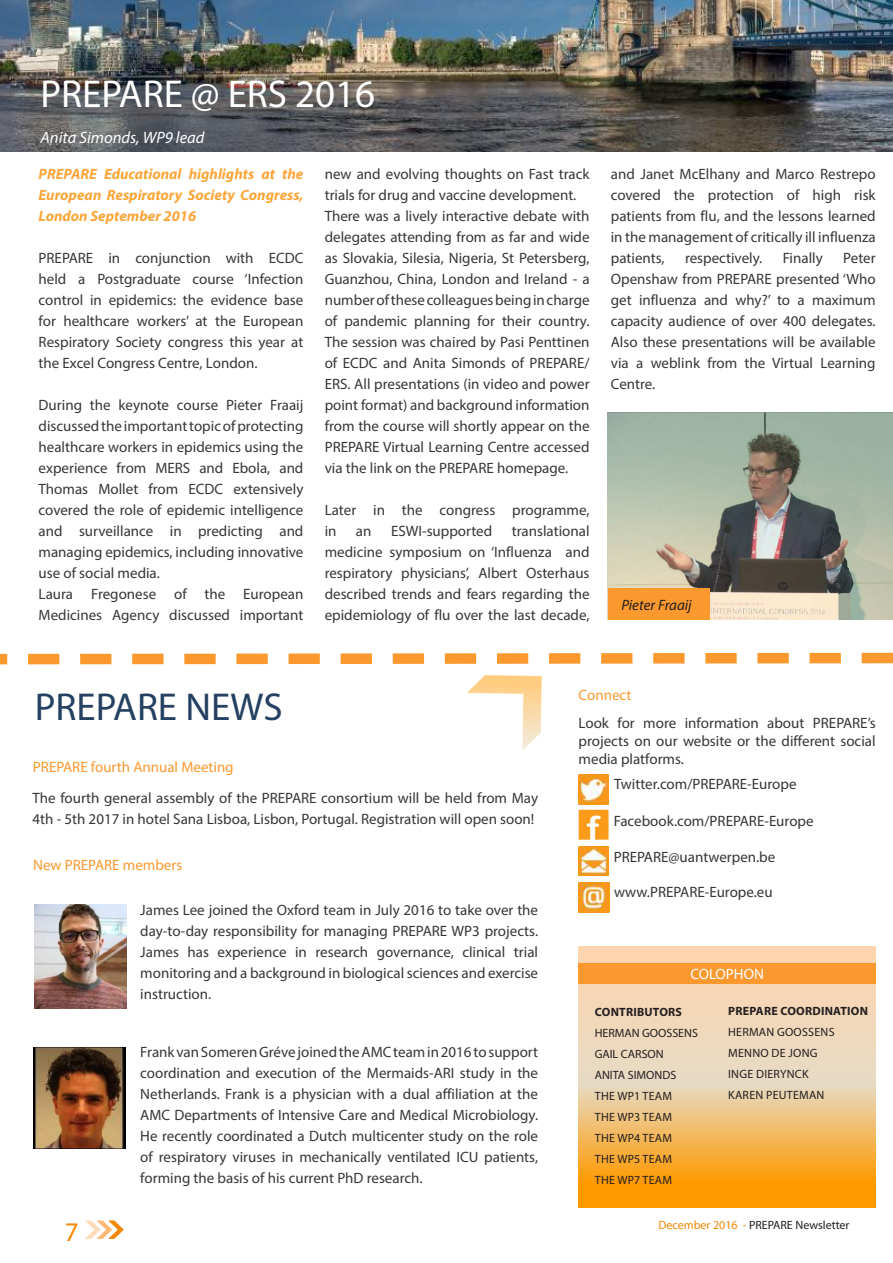
<style>
.page{position:relative;width:893px;height:1263px;background:#fff}
.page>*{position:absolute;margin:0;border:0;box-sizing:border-box;transform-origin:0 0}
.t1{font:39px "Myriad Pro";color:#fff}
.t2{font:39px "Myriad Pro";color:#254061}
.t3{font:36px "Arial Rounded MT Bold";color:#fff}
.t4{font:27px "Myriad Pro";color:#f48805}
.t5{font:italic 16.5px "Myriad Pro";color:#fff}
.t6{font:15px/21px "Myriad Pro";color:#393535;text-align:justify}
.t7{font:italic 700 15px/21px "Myriad Pro";color:#fda538;text-align:justify}
.t8{font:15px "Myriad Pro";color:#fb992f}
.t9{font:italic 15px "Myriad Pro";color:#241f1f}
.t10{font:15px "Myriad Pro";color:#fff}
.t11{font:12px/21px "Myriad Pro";letter-spacing:.015em;color:#241f1f}
.t12{font:700 12px "Myriad Pro";letter-spacing:.02em;color:#241f1f}
.s1{color:#f48805}
</style>
<div class="page">
<svg style="left:85px;top:1220px;width:39px;height:19px"></svg>
<img style="left:0;top:0;width:893px;height:151px">
<img style="left:607px;top:413px;width:286px;height:207px">
<div style="left:608px;top:588px;width:102px;height:32px;background:#fb992f"></div>
<svg style="left:0;top:652px;width:893px;height:98px"></svg>
<img style="left:34px;top:905px;width:92px;height:103px">
<img style="left:33px;top:1047px;width:92px;height:102px">
<img style="left:579px;top:774px;width:29px;height:30px">
<svg style="left:579px;top:810px;width:29px;height:30px"></svg>
<img style="left:579px;top:846px;width:29px;height:30px">
<div style="left:580px;top:882px;width:30px;height:30px;background:#fb9b19"></div>
<img style="left:579px;top:882px;width:30px;height:30px">
<svg style="left:579px;top:946px;width:297px;height:261px"></svg>
<div style="left:579px;top:963px;width:297px;height:20px;background:#fb992f"></div>
<h1 class="t1" style="left:40px;top:70px;width:336px">PREPARE @ ERS 2016</h1>
<p class="t5" style="left:40px;top:128px;width:165px">Anita Simonds, WP9 lead</p>
<p class="t7" style="left:39px;top:163px;width:266px">PREPARE Educational highlights at the European Respiratory Society Congress, London September 2016</p>
<p class="t6" style="left:39px;top:247px;width:266px">PREPARE in conjunction with ECDC held a Postgraduate course ‘Infection control in epidemics: the evidence base for healthcare workers’ at the European Respiratory Society congress this year at the Excel Congress Centre, London.</p>
<p class="t6" style="left:39px;top:394px;width:266px;text-align:left">During the keynote course Pieter Fraaij discussed the important topic of protecting healthcare workers in epidemics using the experience from MERS and Ebola, and Thomas Mollet from ECDC extensively covered the role of epidemic intelligence and surveillance in predicting and managing epidemics, including innovative use of social media.<br>Laura Fregonese of the European Medicines Agency discussed important</p>
<p class="t6" style="left:325px;top:163px;width:266px;text-align:left">new and evolving thoughts on Fast track trials for drug and vaccine development.<br>There was a lively interactive debate with delegates attending from as far and wide as Slovakia, Silesia, Nigeria, St Petersberg, Guanzhou, China, London and Ireland - a number of these colleagues being in charge of pandemic planning for their country.<br>The session was chaired by Pasi Penttinen of ECDC and Anita Simonds of PREPARE/ ERS. All presentations (in video and power point format) and background information from the course will shortly appear on the PREPARE Virtual Learning Centre accessed via the link on the PREPARE homepage.</p>
<p class="t6" style="left:325px;top:499px;width:266px">Later in the congress programme, in</p>
<p class="t6" style="left:325px;top:520px;width:266px;text-indent:187px">translational medicine symposium on ‘Influenza and respiratory physicians’, Albert Osterhaus described trends and fears regarding the epidemiology of flu over the last decade,</p>
<p class="t6" style="left:356px;top:520px;width:17px">an</p>
<p class="t6" style="left:391px;top:520px;width:103px">ESWI-supported</p>
<p class="t6" style="left:611px;top:163px;width:266px">and Janet McElhany and Marco Restrepo covered the protection of high risk patients from flu, and the lessons learned in the management of critically ill influenza patients,</p>
<p class="t6" style="left:685px;top:247px;width:79px">respectively.</p>
<p class="t6" style="left:783px;top:247px;width:42px">Finally</p>
<p class="t6" style="left:611px;top:247px;width:266px;text-indent:232px">Peter Openshaw from PREPARE presented ‘Who get influenza and why?’ to a maximum capacity audience of over 400 delegates.<br>Also these presentations will be available via a weblink from the Virtual Learning Centre.</p>
<p class="t9" style="left:621px;top:595px;width:72px">Pieter Fraaij</p>
<h1 class="t2" style="left:35px;top:683px;width:250px">PREPARE NEWS</h1>
<p class="t8" style="left:33px;top:758px;width:202px">PREPARE fourth Annual Meeting</p>
<p class="t6" style="left:33px;top:787px;width:507px">The fourth general assembly of the PREPARE consortium will be held from May<br>4th - 5th 2017 in hotel Sana Lisboa, Lisbon, Portugal. Registration will open soon!</p>
<p class="t8" style="left:33px;top:856px;width:150px">New PREPARE members</p>
<p class="t6" style="left:140px;top:899px;width:399px">James Lee joined the Oxford team in July 2016 to take over the day-to-day responsibility for managing PREPARE WP3 projects.<br>James has experience in research governance, clinical trial monitoring and a background in biological sciences and exercise instruction.</p>
<h3 class="t4" style="left:65px;top:1215px;width:15px">7</h3>
<p class="t6" style="left:140px;top:1041px;width:399px">Frank van Someren Gréve joined the AMC team in 2016 to support coordination and execution of the Mermaids-ARI study in the Netherlands. Frank is a physician with a dual affiliation at the AMC Departments of Intensive Care and Medical Microbiology.<br>He recently coordinated a Dutch multicenter study on the role of respiratory viruses in mechanically ventilated ICU patients, forming the basis of his current PhD research.</p>
<p class="t8" style="left:579px;top:685px;width:54px">Connect</p>
<p class="t6" style="left:579px;top:713px;width:299px;line-height:18px">Look for more information about PREPARE’s projects on our website or the different social media platforms.</p>
<h2 class="t3" style="left:587px;top:808px;width:13px">f</h2>
<p class="t6" style="left:614px;top:773px;width:184px">Twitter.com/PREPARE-Europe</p>
<p class="t6" style="left:614px;top:810px;width:201px">Facebook.com/PREPARE-Europe</p>
<p class="t6" style="left:614px;top:846px;width:163px">PREPARE@uantwerpen.be</p>
<p class="t6" style="left:614px;top:881px;width:160px">www.PREPARE-Europe.eu</p>
<p class="t10" style="left:690px;top:964px;width:75px">COLOPHON</p>
<p class="t12" style="left:595px;top:1004px;width:89px">CONTRIBUTORS</p>
<p class="t11" style="left:595px;top:1023px;width:105px">HERMAN GOOSSENS<br>GAIL CARSON<br>ANITA SIMONDS<br>THE WP1 TEAM<br>THE WP3 TEAM<br>THE WP4 TEAM<br>THE WP5 TEAM<br>THE WP7 TEAM</p>
<p class="t12" style="left:728px;top:1003px;width:141px">PREPARE COORDINATION</p>
<p class="t11" style="left:728px;top:1021px;width:108px">HERMAN GOOSSENS<br>MENNO DE JONG<br>INGE DIERYNCK<br>KAREN PEUTEMAN</p>
<p class="t11" style="left:658px;top:1215px;width:193px"><span class="s1">December 2016 -</span> PREPARE Newsletter</p>
</div>
